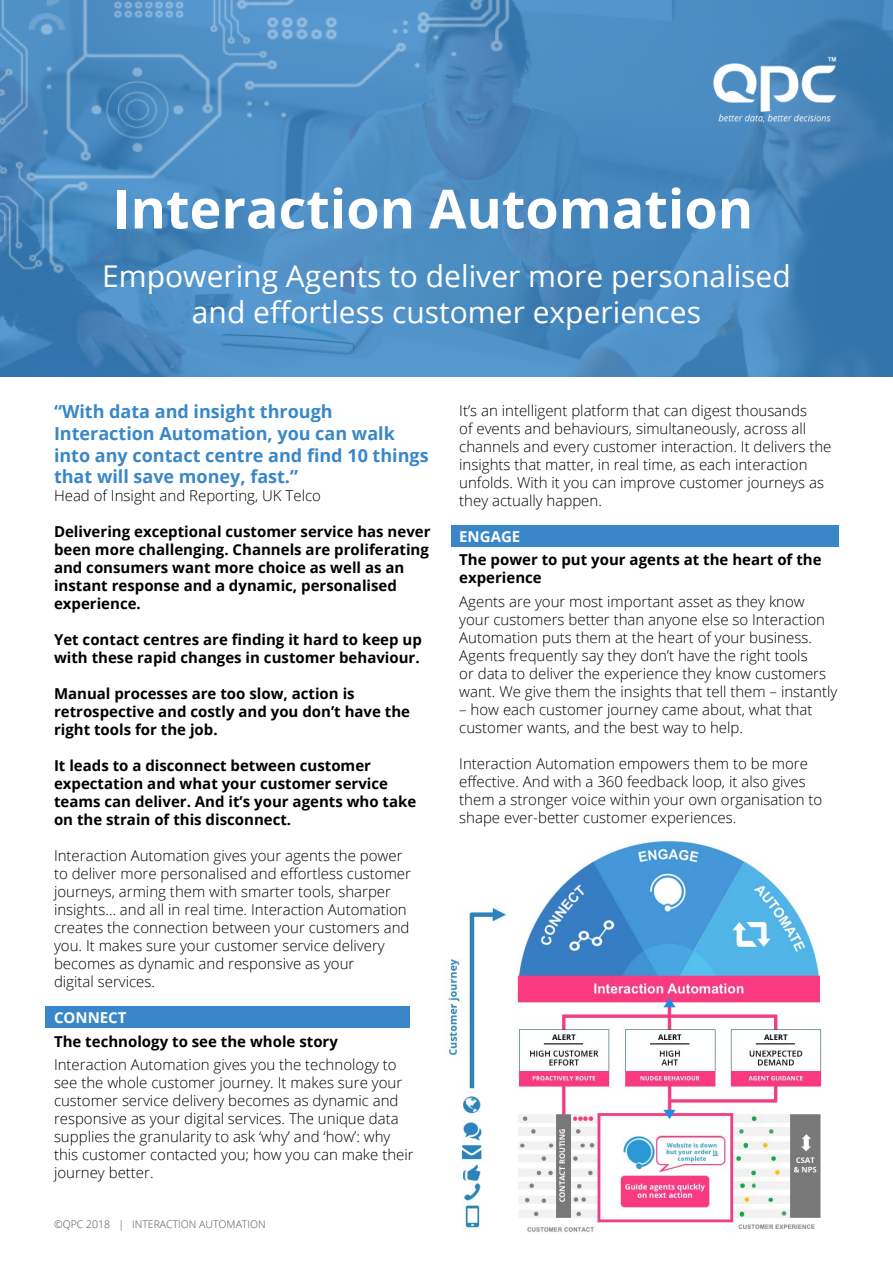
<style>
.page{position:relative;width:893px;height:1263px;background:#fff}
.page>*{position:absolute;margin:0;border:0;box-sizing:border-box;transform-origin:0 0}
.t1{font:700 54px "Open Sans";color:#fff}
.t2{font:30px/36px "Open Sans";color:#fff;text-align:center}
.t3{font:700 18px/21.6px "Open Sans";color:#3987c8}
.t4{font:300 15px/18px "Open Sans";color:#000}
.t5{font:700 15px/18px "Open Sans";color:#000}
.t6{font:700 15px "Open Sans";color:#fff}
.t7{font:300 10.5px "Open Sans";color:#5a4f4a}
</style>
<div class="page">
<div style="left:45px;top:1006px;width:365px;height:21px;background:#3987c8"></div>
<div style="left:452px;top:525px;width:387px;height:22px;background:#3987c8"></div>
<svg style="left:0;top:0;width:893px;height:376px;background:#4587bd"></svg>
<img style="left:710px;top:54px;width:129px;height:71px">
<img style="left:0;top:0;width:571px;height:278px">
<img style="left:445px;top:840px;width:380px;height:392px">
<h1 class="t1" style="left:113px;top:171px;width:642px">Interaction Automation</h1>
<h2 class="t2" style="left:102px;top:257px;width:690px">Empowering Agents to deliver more personalised and effortless customer experiences</h2>
<p class="t3" style="left:54px;top:400px;width:376px">“With data and insight through Interaction Automation, you can walk into any contact centre and find 10 things that will save money, fast.”</p>
<p class="t4" style="left:54px;top:486px;width:268px">Head of Insight and Reporting, UK Telco</p>
<p class="t5" style="left:54px;top:522px;width:378px">Delivering exceptional customer service has never been more challenging. Channels are proliferating and consumers want more choice as well as an instant response and a dynamic, personalised experience.</p>
<p class="t5" style="left:54px;top:630px;width:369px">Yet contact centres are finding it hard to keep up with these rapid changes in customer behaviour.</p>
<p class="t5" style="left:54px;top:684px;width:358px">Manual processes are too slow, action is retrospective and costly and you don’t have the right tools for the job.</p>
<p class="t5" style="left:54px;top:756px;width:364px">It leads to a disconnect between customer expectation and what your customer service teams can deliver. And it’s your agents who take on the strain of this disconnect.</p>
<p class="t4" style="left:54px;top:846px;width:359px">Interaction Automation gives your agents the power to deliver more personalised and effortless customer journeys, arming them with smarter tools, sharper insights… and all in real time. Interaction Automation creates the connection between your customers and you. It makes sure your customer service delivery becomes as dynamic and responsive as your<br>digital services.</p>
<p class="t6" style="left:54px;top:1007px;width:74px">CONNECT</p>
<p class="t5" style="left:54px;top:1032px;width:285px">The technology to see the whole story</p>
<p class="t4" style="left:54px;top:1055px;width:361px">Interaction Automation gives you the technology to see the whole customer journey. It makes sure your customer service delivery becomes as dynamic and responsive as your digital services. The unique data supplies the granularity to ask ‘why’ and ‘how’: why this customer contacted you; how you can make their journey better.</p>
<p class="t7" style="left:54px;top:1216px;width:213px">©QPC 2018 | INTERACTION AUTOMATION</p>
<p class="t4" style="left:459px;top:401px;width:374px">It’s an intelligent platform that can digest thousands<br>of events and behaviours, simultaneously, across all channels and every customer interaction. It delivers the insights that matter, in real time, as each interaction unfolds. With it you can improve customer journeys as they actually happen.</p>
<p class="t6" style="left:459px;top:526px;width:63px">ENGAGE</p>
<p class="t5" style="left:459px;top:551px;width:364px">The power to put your agents at the heart of the experience</p>
<p class="t4" style="left:459px;top:592px;width:380px">Agents are your most important asset as they know your customers better than anyone else so Interaction Automation puts them at the heart of your business.<br>Agents frequently say they don’t have the right tools<br>or data to deliver the experience they know customers want. We give them the insights that tell them – instantly</p>
<p class="t4" style="left:459px;top:700px;width:355px">– how each customer journey came about, what that customer wants, and the best way to help.</p>
<p class="t4" style="left:459px;top:754px;width:364px">Interaction Automation empowers them to be more effective. And with a 360 feedback loop, it also gives them a stronger voice within your own organisation to shape ever-better customer experiences.</p>
</div>
